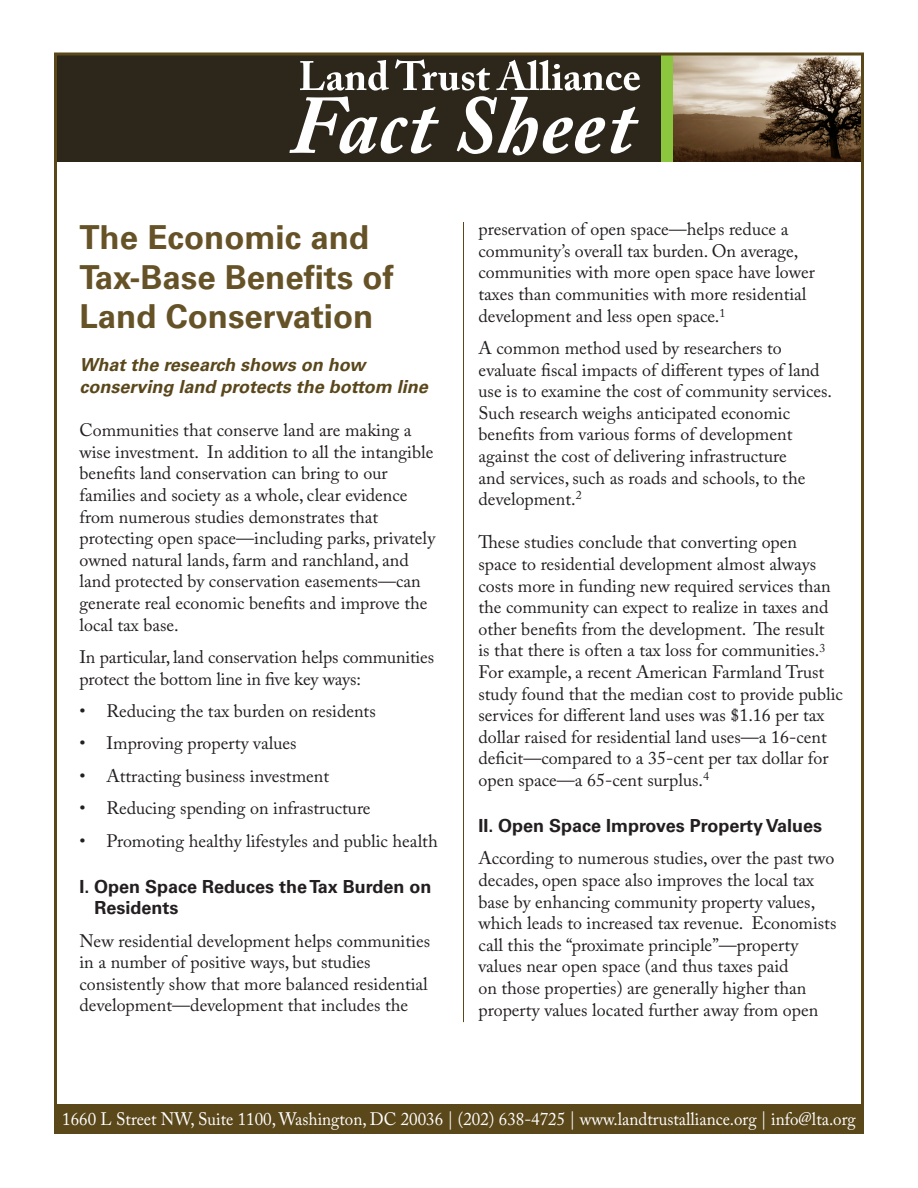
<style>
.page{position:relative;width:918px;height:1188px;background:#fff}
.page>*{position:absolute;margin:0;border:0;box-sizing:border-box;transform-origin:0 0}
.t1{font:700 33px/39.6px "Univers";color:#665227}
.Normal_text{font:18px/21.6px "Adobe Caslon Pro";color:#231f20}
.Emph_text{font:18px/21.6px "Adobe Caslon Pro";color:#231f20}
.t2{font:18px "Adobe Caslon Pro";color:#fff;scale:.94 1}
.Emph_text-2{font:italic 700 18px/21.6px "Univers";color:#5a481c}
.Normal_text-2{font:700 18px/21.6px "Univers";color:#231f20}
.Emph_text-3{font:700 18px "Univers";color:#231f20}
</style>
<div class="page">
<div style="left:54px;top:1104px;width:810px;height:30px;background:#5a471a"></div>
<div style="left:54px;top:54px;width:608px;height:108px;background:#2c261b"></div>
<div style="left:662px;top:54px;width:12px;height:108px;background:#8bc63e"></div>
<img style="left:674px;top:56px;width:186px;height:106px">
<hr style="left:463px;top:222px;width:1px;height:800px;background:#5a471a">
<svg style="left:289px;top:59px;width:351px;height:96px"></svg>
<p class="t1" style="left:80px;top:218px;width:316px">The Economic and<br>Tax-Base Benefits of<br>Land Conservation</p>
<p class="Emph_text-2" style="left:80px;top:354px;width:350px">What the research shows on how conserving land protects the bottom line</p>
<p class="Emph_text" style="left:80px;top:419px;width:357px">Communities that conserve land are making a wise investment. In addition to all the intangible benefits land conservation can bring to our families and society as a whole, clear evidence from numerous studies demonstrates that protecting open space—including parks, privately owned natural lands, farm and ranchland, and land protected by conservation easements—can generate real economic benefits and improve the local tax base.</p>
<p class="Normal_text" style="left:80px;top:646px;width:356px">In particular, land conservation helps communities protect the bottom line in five key ways:</p>
<p class="Normal_text" style="left:80px;top:700px;width:298px">• Reducing the tax burden on residents</p>
<p class="Normal_text" style="left:80px;top:732px;width:219px">• Improving property values</p>
<p class="Normal_text" style="left:80px;top:765px;width:251px">• Attracting business investment</p>
<p class="Normal_text" style="left:80px;top:797px;width:293px">• Reducing spending on infrastructure</p>
<p class="Normal_text" style="left:80px;top:830px;width:360px">• Promoting healthy lifestyles and public health</p>
<p class="Normal_text-2" style="left:95px;top:876px;width:338px;text-indent:-15px">I. Open Space Reduces the Tax Burden on<br>Residents</p>
<p class="Normal_text" style="left:80px;top:930px;width:352px">New residential development helps communities in a number of positive ways, but studies consistently show that more balanced residential development—development that includes the</p>
<p class="Normal_text" style="left:478px;top:218px;width:338px">preservation of open space—helps reduce a community’s overall tax burden. On average, communities with more open space have lower taxes than communities with more residential development and less open space.<sup>1</sup></p>
<p class="Normal_text" style="left:478px;top:337px;width:355px">A common method used by researchers to evaluate fiscal impacts of different types of land use is to examine the cost of community services.<br>Such research weighs anticipated economic benefits from various forms of development against the cost of delivering infrastructure<br>and services, such as roads and schools, to the development.<sup>2</sup></p>
<p class="Normal_text" style="left:478px;top:531px;width:366px">These studies conclude that converting open<br>space to residential development almost always costs more in funding new required services than the community can expect to realize in taxes and other benefits from the development. The result<br>is that there is often a tax loss for communities.<sup>3<br></sup>For example, a recent American Farmland Trust study found that the median cost to provide public services for different land uses was $1.16 per tax dollar raised for residential land uses—a 16-cent deficit—compared to a 35-cent per tax dollar for open space—a 65-cent surplus.<sup>4</sup></p>
<p class="Emph_text-3" style="left:478px;top:815px;width:345px">II. Open Space Improves Property Values</p>
<p class="Normal_text" style="left:478px;top:847px;width:359px">According to numerous studies, over the past two decades, open space also improves the local tax base by enhancing community property values, which leads to increased tax revenue. Economists call this the “proximate principle”—property values near open space (and thus taxes paid<br>on those properties) are generally higher than property values located further away from open</p>
<p class="t2" style="left:62px;top:1108px;width:846px">1660 L Street NW, Suite 1100, Washington, DC 20036 | (202) 638-4725 | www.landtrustalliance.org | info@lta.org</p>
</div>
